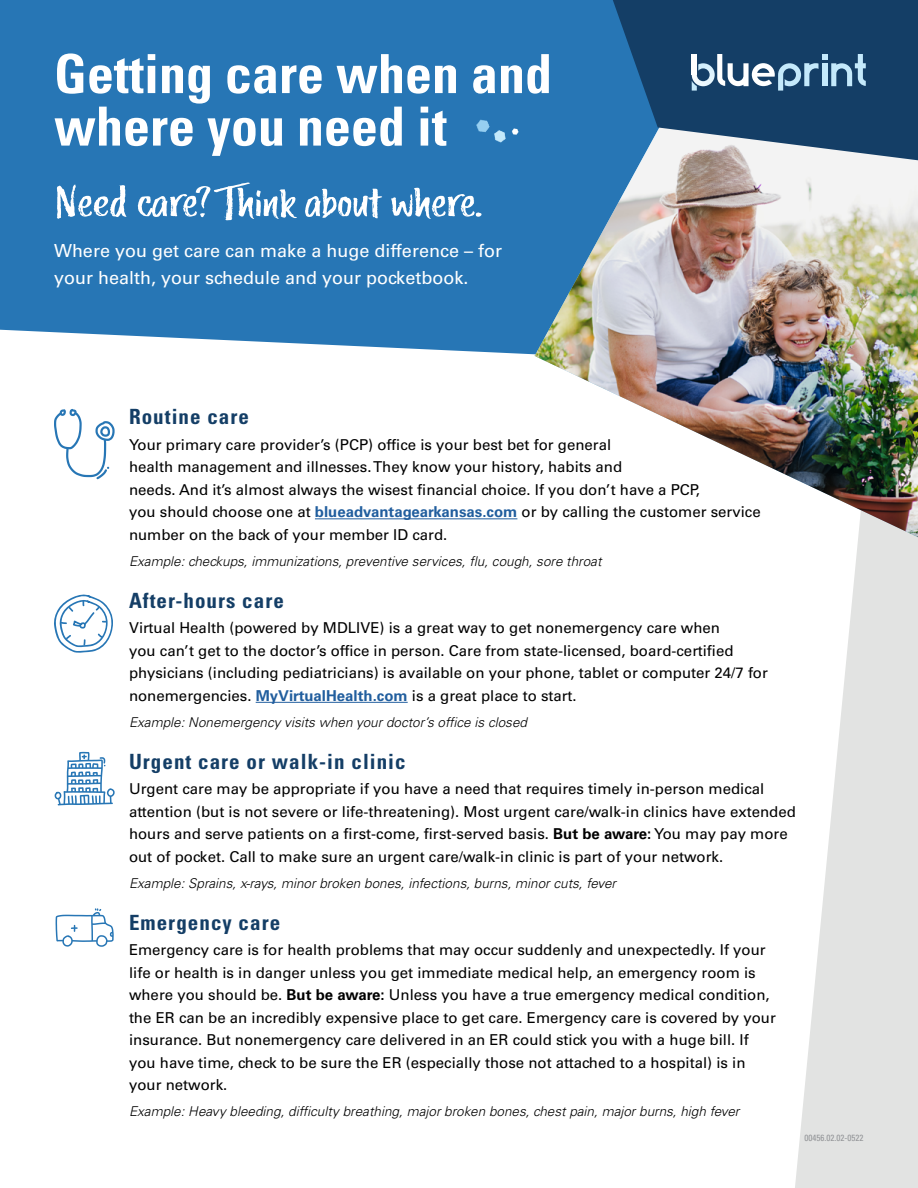
<style>
.page{position:relative;width:918px;height:1188px;background:#fff}
.page>*{position:absolute;margin:0;border:0;box-sizing:border-box;transform-origin:0 0}
.Heading_1_-_Main_Tit{font:700 condensed 54px/52.5px "Univers LT Std";color:#fff}
.t1{font:40.5px "Trailmade";letter-spacing:-.01em;color:#fff;scale:1.44 1}
.Heading_3{font:700 condensed 21px "Univers LT Std";letter-spacing:.05em;color:#143e66}
.t2{font:18px/27px "Univers LT Std";color:#fff}
.Primary_-_First_UL_i{font:15px/22.5px "Univers LT Std";color:#000}
.example{font:italic 300 13.5px "Univers LT Std";color:#000}
.t3{font:condensed 9px "Univers LT Std";color:#939598}
.s1{font-weight:700;color:#215e9e}
.s2{font-weight:700}
</style>
<div class="page">
<svg style="left:795px;top:537px;width:123px;height:651px;fill:#e2e3e2"></svg>
<div style="left:0;top:0;width:613px;height:356px;background:#2776b5"></div>
<svg style="left:476px;top:120px;width:30px;height:23px"></svg>
<svg style="left:512px;top:128px;width:6px;height:7px"></svg>
<img style="left:535px;top:122px;width:383px;height:415px">
<svg style="left:613px;top:0;width:305px;height:160px;background:#2c557b"></svg>
<svg style="left:692px;top:54px;width:174px;height:37px;background:#577b99"></svg>
<div style="left:692px;top:54px;width:5px;height:21px;background:#fff"></div>
<hr style="left:315px;top:518px;width:202px;height:1px;background:#215e9e">
<hr style="left:256px;top:702px;width:152px;height:1px;background:#215e9e">
<svg style="left:54px;top:409px;width:61px;height:70px"></svg>
<svg style="left:54px;top:594px;width:59px;height:59px"></svg>
<svg style="left:55px;top:752px;width:60px;height:53px"></svg>
<svg style="left:56px;top:908px;width:58px;height:39px"></svg>
<p class="Heading_1_-_Main_Tit" style="left:54px;top:47px;width:499px">Getting care when and where you need it</p>
<p class="t1" style="left:54px;top:176px;width:299px">Need care? Think about where.</p>
<p class="t2" style="left:54px;top:237px;width:450px">Where you get care can make a huge difference – for your health, your schedule and your pocketbook.</p>
<p class="Heading_3" style="left:129px;top:404px;width:122px">Routine care</p>
<p class="Primary_-_First_UL_i" style="left:129px;top:433px;width:633px">Your primary care provider’s (PCP) office is your best bet for general<br>health management and illnesses. They know your history, habits and<br>needs. And it’s almost always the wisest financial choice. If you don’t have a PCP,<br>you should choose one at <span class="s1">blueadvantagearkansas.com</span> or by calling the customer service number on the back of your member ID card.</p>
<p class="example" style="left:129px;top:553px;width:474px">Example: checkups, immunizations, preventive services, flu, cough, sore throat</p>
<p class="Heading_3" style="left:129px;top:587px;width:156px">After-hours care</p>
<p class="Primary_-_First_UL_i" style="left:129px;top:617px;width:640px">Virtual Health (powered by MDLIVE) is a great way to get nonemergency care when<br>you can’t get to the doctor’s office in person. Care from state-licensed, board-certified physicians (including pediatricians) is available on your phone, tablet or computer 24/7 for nonemergencies. <span class="s1">MyVirtualHealth.com</span> is a great place to start.</p>
<p class="example" style="left:129px;top:714px;width:400px">Example: Nonemergency visits when your doctor’s office is closed</p>
<p class="Heading_3" style="left:129px;top:748px;width:278px">Urgent care or walk-in clinic</p>
<p class="Primary_-_First_UL_i" style="left:129px;top:778px;width:668px">Urgent care may be appropriate if you have a need that requires timely in-person medical attention (but is not severe or life-threatening). Most urgent care/walk-in clinics have extended hours and serve patients on a first-come, first-served basis. <span class="s2">But be aware:</span> You may pay more out of pocket. Call to make sure an urgent care/walk-in clinic is part of your network.</p>
<p class="example" style="left:129px;top:875px;width:489px">Example: Sprains, x-rays, minor broken bones, infections, burns, minor cuts, fever</p>
<p class="Heading_3" style="left:129px;top:909px;width:153px">Emergency care</p>
<p class="Primary_-_First_UL_i" style="left:129px;top:939px;width:648px">Emergency care is for health problems that may occur suddenly and unexpectedly. If your life or health is in danger unless you get immediate medical help, an emergency room is where you should be. <span class="s2">But be aware:</span> Unless you have a true emergency medical condition, the ER can be an incredibly expensive place to get care. Emergency care is covered by your insurance. But nonemergency care delivered in an ER could stick you with a huge bill. If you have time, check to be sure the ER (especially those not attached to a hospital) is in your network.</p>
<p class="example" style="left:129px;top:1103px;width:612px">Example: Heavy bleeding, difficulty breathing, major broken bones, chest pain, major burns, high fever</p>
<p class="t3" style="left:804px;top:1132px;width:60px">00456.02.02-0522</p>
</div>
